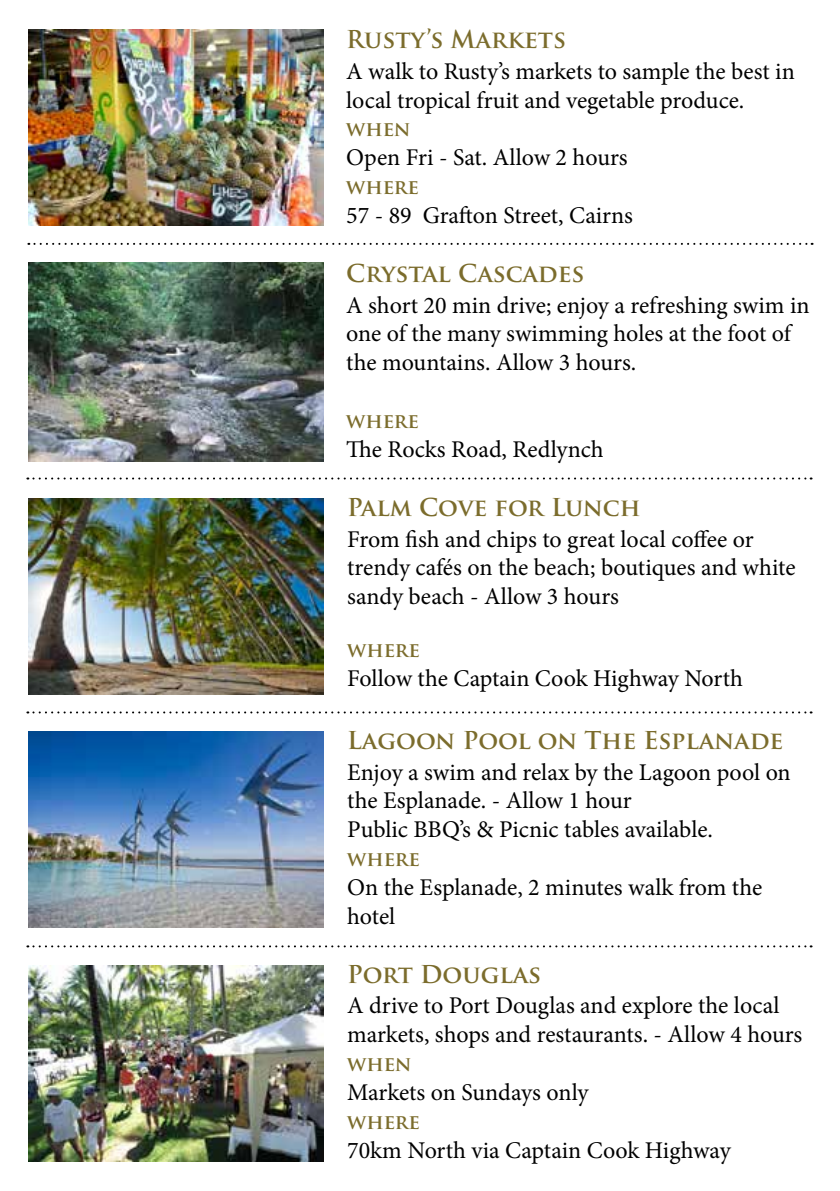
<style>
.page{position:relative;width:840px;height:1191px;background:#fff}
.page>*{position:absolute;margin:0;border:0;box-sizing:border-box;transform-origin:0 0}
.t1{font:24px/28.8px "Minion Pro";color:#000}
.t2{font:700 24px "Trajan Pro";color:#7b6c2c}
.t3{font:700 20px "Trajan Pro";color:#7b6c2c}
</style>
<div class="page">
<img style="left:28px;top:29px;width:295px;height:197px">
<svg style="left:28px;top:243px;width:784px;height:2px"></svg>
<svg style="left:27px;top:477px;width:784px;height:2px"></svg>
<svg style="left:27px;top:711px;width:784px;height:2px"></svg>
<svg style="left:27px;top:945px;width:784px;height:2px"></svg>
<img style="left:28px;top:263px;width:295px;height:198px">
<img style="left:28px;top:498px;width:295px;height:196px">
<img style="left:28px;top:731px;width:295px;height:196px">
<img style="left:28px;top:965px;width:295px;height:196px">
<p class="t2" style="left:346px;top:25px;width:221px">Rusty’s Markets</p>
<p class="t1" style="left:346px;top:57px;width:450px">A walk to Rusty’s markets to sample the best in local tropical fruit and vegetable produce.</p>
<p class="t3" style="left:346px;top:117px;width:66px">when</p>
<p class="t1" style="left:346px;top:143px;width:283px">Open Fri - Sat. Allow 2 hours</p>
<p class="t3" style="left:346px;top:174px;width:74px">where</p>
<p class="t1" style="left:346px;top:201px;width:288px">57 - 89 Grafton Street, Cairns</p>
<p class="t2" style="left:346px;top:259px;width:240px">Crystal Cascades</p>
<p class="t1" style="left:346px;top:291px;width:464px">A short 20 min drive; enjoy a refreshing swim in one of the many swimming holes at the foot of the mountains. Allow 3 hours.</p>
<p class="t3" style="left:346px;top:408px;width:74px">where</p>
<p class="t1" style="left:346px;top:435px;width:259px">The Rocks Road, Redlynch</p>
<p class="t2" style="left:347px;top:492px;width:295px">Palm Cove for Lunch</p>
<p class="t1" style="left:347px;top:524px;width:449px">From fish and chips to great local coffee or trendy cafés on the beach; boutiques and white sandy beach - Allow 3 hours</p>
<p class="t3" style="left:347px;top:637px;width:74px">where</p>
<p class="t1" style="left:347px;top:664px;width:397px">Follow the Captain Cook Highway North</p>
<p class="t2" style="left:347px;top:725px;width:437px">Lagoon Pool on The Esplanade</p>
<p class="t1" style="left:347px;top:757px;width:445px">Enjoy a swim and relax by the Lagoon pool on the Esplanade. - Allow 1 hour<br>Public BBQ’s &amp; Picnic tables available.</p>
<p class="t3" style="left:347px;top:846px;width:74px">where</p>
<p class="t1" style="left:347px;top:872px;width:416px">On the Esplanade, 2 minutes walk from the hotel</p>
<p class="t2" style="left:347px;top:959px;width:195px">Port Douglas</p>
<p class="t1" style="left:347px;top:991px;width:456px">A drive to Port Douglas and explore the local markets, shops and restaurants. - Allow 4 hours</p>
<p class="t3" style="left:347px;top:1051px;width:66px">when</p>
<p class="t1" style="left:347px;top:1078px;width:243px">Markets on Sundays only</p>
<p class="t3" style="left:347px;top:1109px;width:74px">where</p>
<p class="t1" style="left:347px;top:1135px;width:385px">70km North via Captain Cook Highway</p>
</div>
